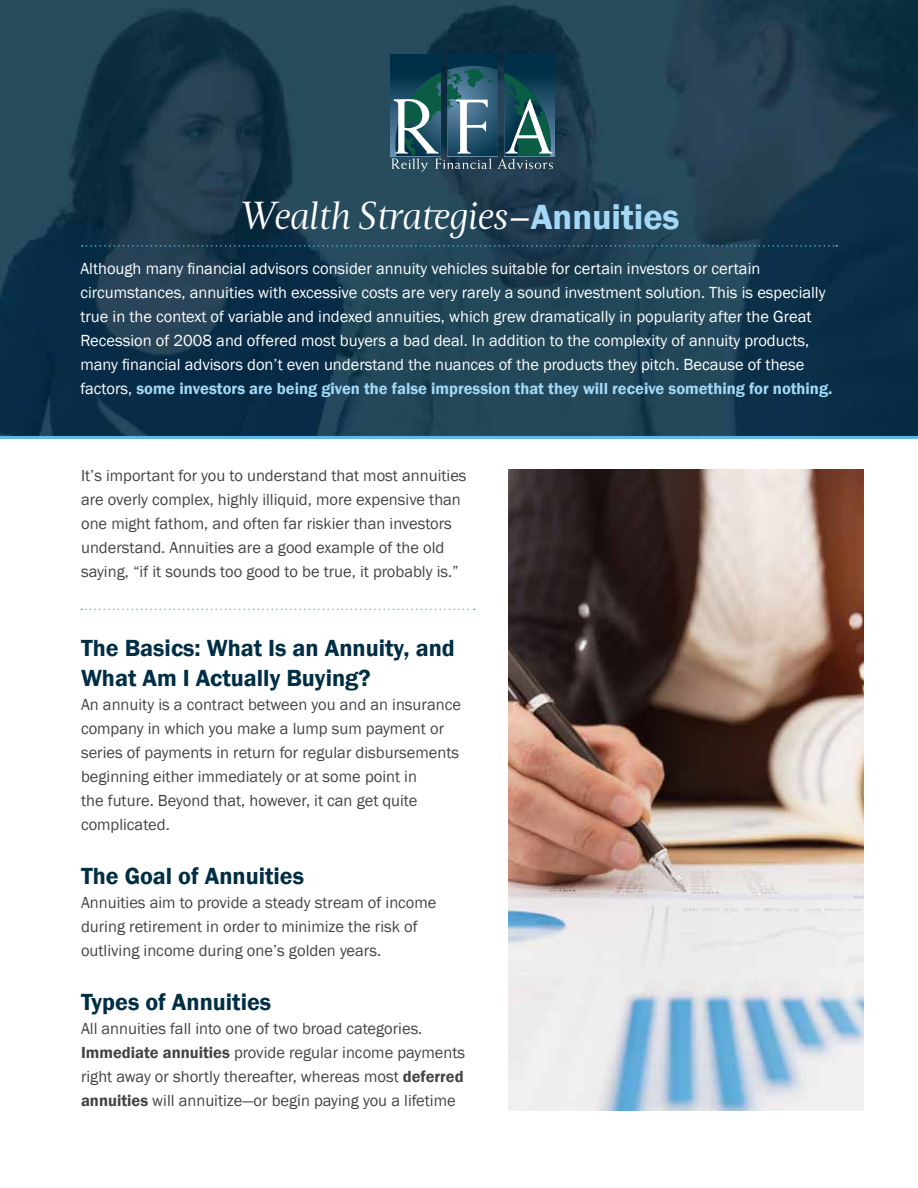
<style>
.page{position:relative;width:918px;height:1188px;background:#fff}
.page>*{position:absolute;margin:0;border:0;box-sizing:border-box;transform-origin:0 0}
.t1{font:italic 39px "Magneta";color:#fff}
.t2{font:600 24px/30px "Franklin Gothic";color:#002e45}
.t3{font:16.5px/24px "Franklin Gothic";color:#444}
.t4{font:16.5px/24px "Franklin Gothic";color:#fff}
.s1{font-family:"Franklin Gothic";font-weight:600;font-style:normal;font-size:36px;color:#a3d9f6}
.s2{font-weight:600;color:#a3d9f6}
.s3{font-weight:600}
</style>
<div class="page">
<img style="left:0;top:0;width:918px;height:436px">
<div style="left:504px;top:54px;width:51px;height:102px;background:linear-gradient(to right,#003047,#003047)"></div>
<div style="left:447px;top:54px;width:51px;height:102px;background:#003047"></div>
<div style="left:390px;top:54px;width:51px;height:102px;background:linear-gradient(to right,#003047,#003047)"></div>
<svg style="left:392px;top:66px;width:161px;height:106px;background:#3a6571"></svg>
<svg style="left:82px;top:245px;width:755px;height:2px;background:#26536c"></svg>
<hr style="left:0;top:436px;width:918px;height:3px;background:#5bb8e8">
<svg style="left:81px;top:609px;width:394px;height:1px"></svg>
<img style="left:509px;top:469px;width:355px;height:642px">
<h1 class="t1" style="left:239px;top:189px;width:443px">Wealth Strategies–<span class="s1">Annuities</span></h1>
<p class="t4" style="left:80px;top:257px;width:754px">Although many financial advisors consider annuity vehicles suitable for certain investors or certain circumstances, annuities with excessive costs are very rarely a sound investment solution. This is especially true in the context of variable and indexed annuities, which grew dramatically in popularity after the Great Recession of 2008 and offered most buyers a bad deal. In addition to the complexity of annuity products, many financial advisors don’t even understand the nuances of the products they pitch. Because of these factors, <span class="s2">some investors are being given the false impression that they will receive something for nothing.</span></p>
<p class="t3" style="left:81px;top:464px;width:387px">It’s important for you to understand that most annuities are overly complex, highly illiquid, more expensive than one might fathom, and often far riskier than investors understand. Annuities are a good example of the old saying, “if it sounds too good to be true, it probably is.”</p>
<h2 class="t2" style="left:81px;top:633px;width:375px">The Basics: What Is an Annuity, and<br>What Am I Actually Buying?</h2>
<p class="t3" style="left:81px;top:693px;width:381px">An annuity is a contract between you and an insurance company in which you make a lump sum payment or series of payments in return for regular disbursements beginning either immediately or at some point in<br>the future. Beyond that, however, it can get quite complicated.</p>
<h2 class="t2" style="left:81px;top:861px;width:225px">The Goal of Annuities</h2>
<p class="t3" style="left:81px;top:891px;width:357px">Annuities aim to provide a steady stream of income during retirement in order to minimize the risk of outliving income during one’s golden years.</p>
<h2 class="t2" style="left:81px;top:987px;width:192px">Types of Annuities</h2>
<p class="t3" style="left:81px;top:1017px;width:386px">All annuities fall into one of two broad categories.<br><span class="s3">Immediate annuities</span> provide regular income payments right away or shortly thereafter, whereas most <span class="s3">deferred annuities</span> will annuitize—or begin paying you a lifetime</p>
</div>
